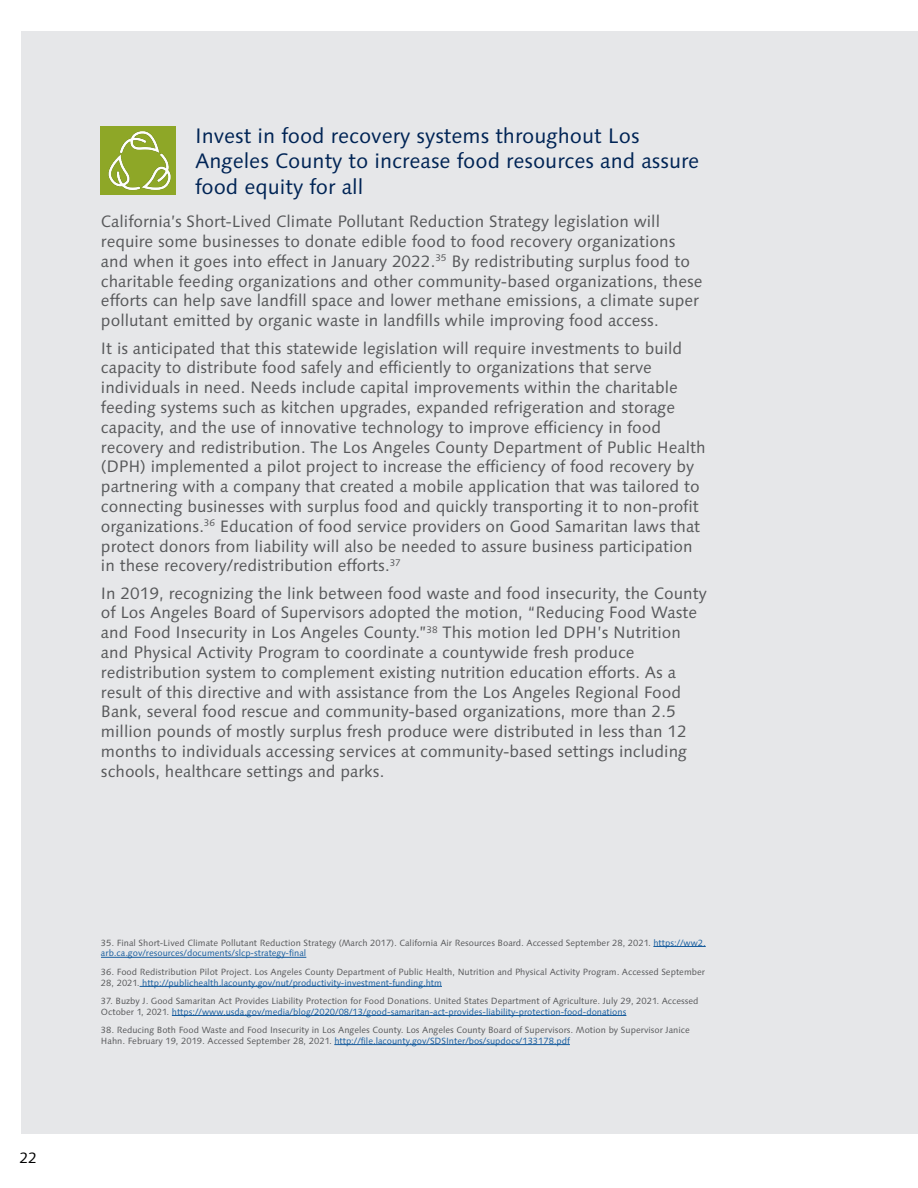
<style>
.page{position:relative;width:918px;height:1188px;background:#fff}
.page>*{position:absolute;margin:0;border:0;box-sizing:border-box;transform-origin:0 0}
.Subtitle{font:21px/25.2px "Linotype Syntax";color:#002455}
.text_area__b{font:16.5px/19.8px "Linotype Syntax";color:#57585a}
.t1{font:15px "Linotype Syntax";color:#000001}
.text_area__w{font:9px/10.8px "Linotype Syntax";color:#57585a}
.s1{color:#175d9e}
</style>
<div class="page">
<div style="left:21px;top:32px;width:897px;height:1102px;background:#e6e7e9"></div>
<div style="left:100px;top:126px;width:76px;height:69px;background:#8ea727"></div>
<img style="left:108px;top:131px;width:63px;height:59px">
<hr style="left:653px;top:946px;width:53px;height:1px;background:#175d9e">
<hr style="left:101px;top:957px;width:205px;height:1px;background:#175d9e">
<hr style="left:140px;top:986px;width:302px;height:1px;background:#175d9e">
<hr style="left:172px;top:1015px;width:454px;height:1px;background:#175d9e">
<hr style="left:334px;top:1044px;width:236px;height:1px;background:#175d9e">
<p class="t1" style="left:20px;top:1149px;width:19px">22</p>
<p class="Subtitle" style="left:195px;top:124px;width:506px">Invest in food recovery systems throughout Los<br>Angeles County to increase food resources and assure food equity for all</p>
<p class="text_area__b" style="left:101px;top:212px;width:603px">California’s Short-Lived Climate Pollutant Reduction Strategy legislation will require some businesses to donate edible food to food recovery organizations and when it goes into effect in January 2022.<sup>35</sup> By redistributing surplus food to charitable feeding organizations and other community-based organizations, these efforts can help save landfill space and lower methane emissions, a climate super pollutant emitted by organic waste in landfills while improving food access.</p>
<p class="text_area__b" style="left:101px;top:338px;width:606px">It is anticipated that this statewide legislation will require investments to build capacity to distribute food safely and efficiently to organizations that serve individuals in need. Needs include capital improvements within the charitable feeding systems such as kitchen upgrades, expanded refrigeration and storage capacity, and the use of innovative technology to improve efficiency in food recovery and redistribution. The Los Angeles County Department of Public Health (DPH) implemented a pilot project to increase the efficiency of food recovery by partnering with a company that created a mobile application that was tailored to connecting businesses with surplus food and quickly transporting it to non-profit organizations.<sup>36</sup> Education of food service providers on Good Samaritan laws that protect donors from liability will also be needed to assure business participation in these recovery/redistribution efforts.<sup>37</sup></p>
<p class="text_area__b" style="left:101px;top:583px;width:607px">In 2019, recognizing the link between food waste and food insecurity, the County of Los Angeles Board of Supervisors adopted the motion, “Reducing Food Waste and Food Insecurity in Los Angeles County.”<sup>38</sup> This motion led DPH’s Nutrition and Physical Activity Program to coordinate a countywide fresh produce redistribution system to complement existing nutrition education efforts. As a result of this directive and with assistance from the Los Angeles Regional Food Bank, several food rescue and community-based organizations, more than 2.5 million pounds of mostly surplus fresh produce were distributed in less than 12 months to individuals accessing services at community-based settings including schools, healthcare settings and parks.</p>
<p class="text_area__w" style="left:101px;top:937px;width:606px">35. Final Short-Lived Climate Pollutant Reduction Strategy (March 2017). California Air Resources Board. Accessed September 28, 2021. <span class="s1">https://ww2. arb.ca.gov/resources/documents/slcp-strategy-final</span></p>
<p class="text_area__w" style="left:101px;top:966px;width:606px">36. Food Redistribution Pilot Project. Los Angeles County Department of Public Health, Nutrition and Physical Activity Program. Accessed September<br>28, 2021. <span class="s1">http://publichealth.lacounty.gov/nut/productivity-investment-funding.htm</span></p>
<p class="text_area__w" style="left:101px;top:995px;width:599px">37. Buzby J. Good Samaritan Act Provides Liability Protection for Food Donations. United States Department of Agriculture. July 29, 2021. Accessed<br>October 1, 2021. <span class="s1">https://www.usda.gov/media/blog/2020/08/13/good-samaritan-act-provides-liability-protection-food-donations</span></p>
<p class="text_area__w" style="left:101px;top:1024px;width:590px">38. Reducing Both Food Waste and Food Insecurity in Los Angeles County. Los Angeles County Board of Supervisors. Motion by Supervisor Janice<br>Hahn. February 19, 2019. Accessed September 28, 2021. <span class="s1">http://file.lacounty.gov/SDSInter/bos/supdocs/133178.pdf</span></p>
</div>
